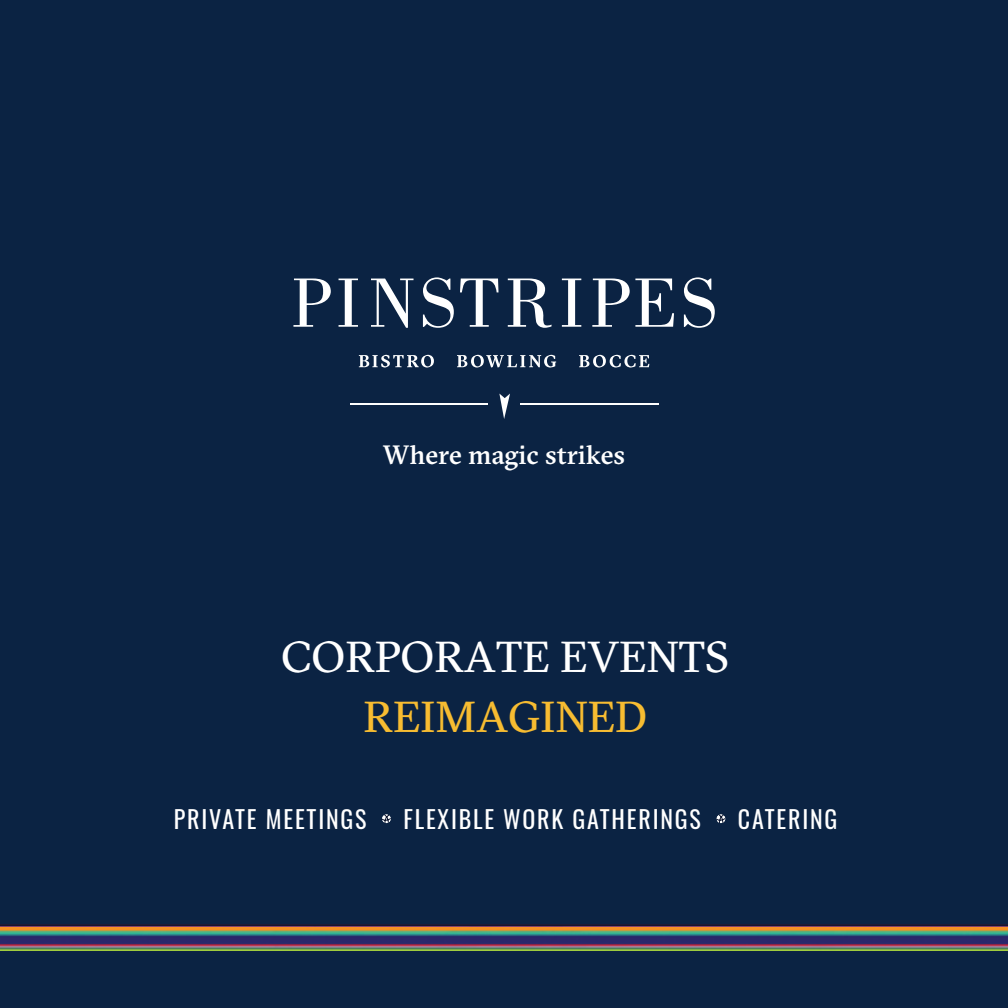
<style>
.page{position:relative;width:1008px;height:1008px;background:#fff}
.page>*{position:absolute;margin:0;border:0;box-sizing:border-box;transform-origin:0 0}
.t1{font:43.4px/59px "GT Sectra Trial";color:#fff;text-align:center}
.t2{font:500 26.6px "GT Sectra Trial";color:#fff}
.t3{font:24px "Oswald";letter-spacing:.075em;color:#fff}
.s1{color:#f7bc31}
</style>
<div class="page">
<div style="left:0;top:0;width:1008px;height:1007px;background:#0b2343"></div>
<img style="left:0;top:925px;width:1008px;height:2px">
<svg style="left:293px;top:279px;width:38px;height:48px"></svg>
<svg style="left:339px;top:279px;width:19px;height:48px"></svg>
<svg style="left:371px;top:279px;width:43px;height:49px"></svg>
<svg style="left:423px;top:277px;width:31px;height:51px"></svg>
<svg style="left:460px;top:279px;width:39px;height:48px"></svg>
<svg style="left:508px;top:279px;width:44px;height:49px"></svg>
<svg style="left:562px;top:279px;width:19px;height:48px"></svg>
<svg style="left:592px;top:279px;width:82px;height:48px"></svg>
<svg style="left:684px;top:277px;width:31px;height:51px"></svg>
<svg style="left:359px;top:355px;width:75px;height:13px"></svg>
<svg style="left:457px;top:355px;width:99px;height:13px"></svg>
<svg style="left:579px;top:355px;width:70px;height:13px"></svg>
<hr style="left:350px;top:404px;width:308px;height:1px;background:#fff">
<div style="left:488px;top:393px;width:32px;height:19px;background:#0b2343"></div>
<svg style="left:499px;top:394px;width:11px;height:25px"></svg>
<svg style="left:382px;top:814px;width:9px;height:10px"></svg>
<svg style="left:716px;top:814px;width:10px;height:10px"></svg>
<img style="left:0;top:927px;width:1008px;height:23px">
<p class="t2" style="left:383px;top:444px;width:244px">Where magic strikes</p>
<p class="t1" style="left:281px;top:633px;width:450px">CORPORATE EVENTS<br><span class="s1">REIMAGINED</span></p>
<p class="t3" style="left:174px;top:798px;width:665px">PRIVATE MEETINGS · FLEXIBLE WORK GATHERINGS · CATERING</p>
</div>
